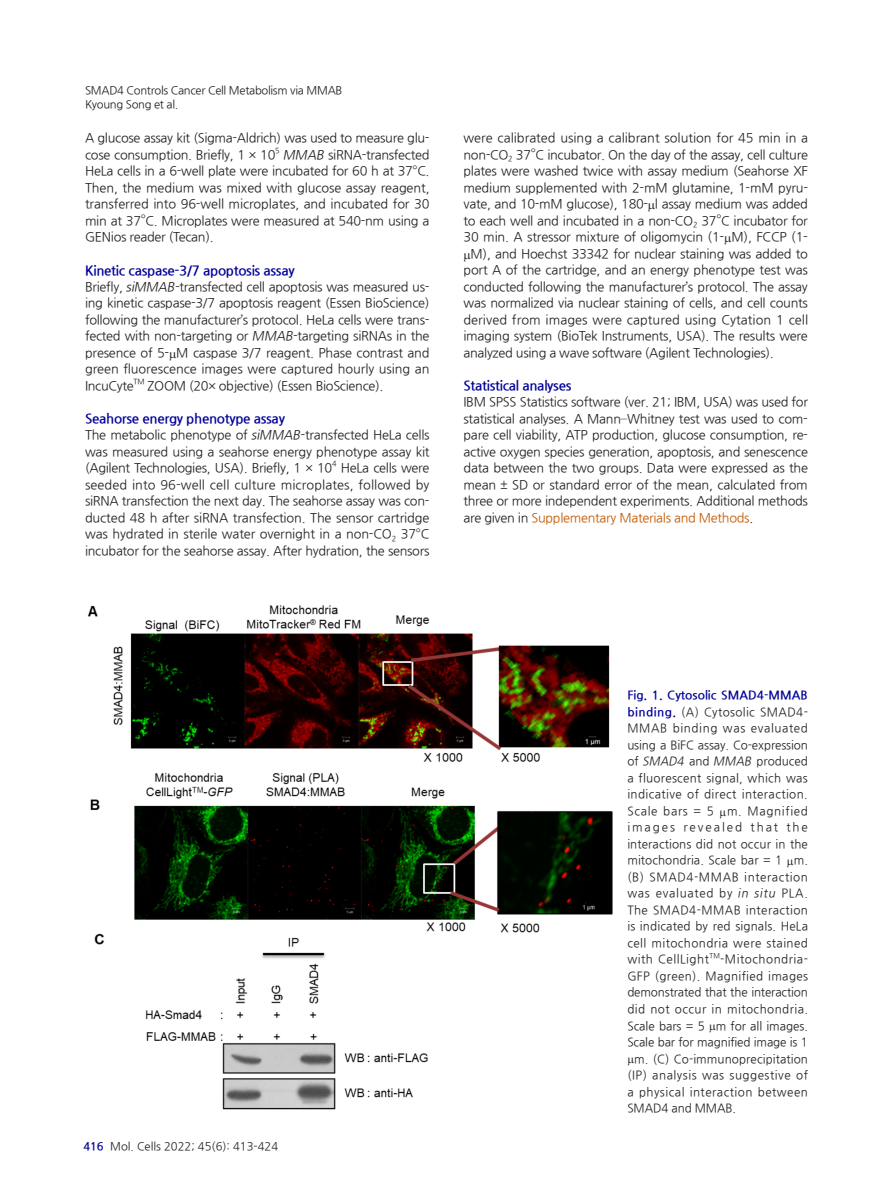
<style>
.page{position:relative;width:893px;height:1191px;background:#fff}
.page>*{position:absolute;margin:0;border:0;box-sizing:border-box;transform-origin:0 0}
.t1{font:700 13.5px "Nanum Gothic";letter-spacing:-.025em;color:#00009a}
.t2{font:12.75px/16.5px "Nanum Gothic";letter-spacing:-.02em;color:#231f20;text-align:justify}
.t3{font:12.75px "Nanum Gothic";color:#231f20}
.t4{font:12.75px "Nanum Gothic";letter-spacing:.005em;color:#231f20}
.t5{font:12px/16.5px "Nanum Gothic";letter-spacing:.03em;color:#231f20;text-align:justify}
.t6{font:12px "Nanum Gothic";letter-spacing:-.01em;color:#231f20}
.t7{font:12px "Nanum Gothic";letter-spacing:.01em;color:#231f20}
.t8{font:12px "Nanum Gothic";color:#231f20}
.t9{font:11.25px/13.5px "Nanum Gothic";letter-spacing:-.025em;color:#231f20}
.t10{font:11.25px "Nanum Gothic";color:#231f20}
.t11{font:7.5px "Nanum Gothic";color:#231f20}
.t12{font:7.05px "Nanum Gothic";color:#231f20}
.s1{font-style:italic}
.s2{font-family:"Times New Roman"}
.s3{color:#c35900}
.s4{font-weight:700;color:#00009a}
</style>
<div class="page">
<img style="left:87px;top:605px;width:526px;height:505px">
<p class="t9" style="left:85px;top:84px;width:259px">SMAD4 Controls Cancer Cell Metabolism via MMAB<br>Kyoung Song et al.</p>
<p class="t2" style="left:85px;top:130px;width:346px">A glucose assay kit (Sigma-Aldrich) was used to measure glu&shy;cose consumption. Briefly, 1 × 10</p>
<p class="t11" style="left:275px;top:147px;width:6px">5</p>
<p class="t2" style="left:85px;top:146px;width:346px;text-indent:198px"><span class="s1">MMAB</span> siRNA-transfected HeLa cells in a 6-well plate were incubated for 60 h at 37<span class="s2">°</span>C.<br>Then, the medium was mixed with glucose assay reagent, transferred into 96-well microplates, and incubated for 30 min at 37<span class="s2">°</span>C. Microplates were measured at 540-nm using a GENios reader (Tecan).</p>
<p class="t1" style="left:85px;top:264px;width:211px">Kinetic caspase-3/7 apoptosis assay</p>
<p class="t2" style="left:85px;top:278px;width:346px">Briefly, <span class="s1">siMMAB-</span>transfected cell apoptosis was measured us&shy;ing kinetic caspase-3/7 apoptosis reagent (Essen BioScience) following the manufacturer’s protocol. HeLa cells were trans&shy;fected with non-targeting or <span class="s1">MMAB</span>-targeting siRNAs in the presence of 5- M caspase 3/7 reagent. Phase contrast and green fluorescence images were captured hourly using an IncuCyte</p>
<p class="t11" style="left:133px;top:378px;width:13px">TM</p>
<p class="t2" style="left:148px;top:377px;width:237px">ZOOM (20× objective) (Essen BioScience).</p>
<p class="t1" style="left:85px;top:412px;width:201px">Seahorse energy phenotype assay</p>
<p class="t2" style="left:85px;top:427px;width:346px">The metabolic phenotype of <span class="s1">siMMAB-</span>transfected HeLa cells was measured using a seahorse energy phenotype assay kit (Agilent Technologies, USA). Briefly, 1 × 10</p>
<p class="t11" style="left:332px;top:460px;width:6px">4</p>
<p class="t2" style="left:85px;top:460px;width:346px;text-indent:256px">HeLa cells were seeded into 96-well cell culture microplates, followed by siRNA transfection the next day. The seahorse assay was con&shy;ducted 48 h after siRNA transfection. The sensor cartridge was hydrated in sterile water overnight in a non-CO<sub>2</sub> 37<span class="s2">°</span>C incubator for the seahorse assay. After hydration, the sensors</p>
<p class="t3" style="left:463px;top:132px;width:346px">were calibrated using a calibrant solution for 45 min in a</p>
<p class="t2" style="left:463px;top:146px;width:346px">non-CO<sub>2</sub> 37<span class="s2">°</span>C incubator. On the day of the assay, cell culture</p>
<p class="t2" style="left:463px;top:163px;width:346px">plates were washed twice with assay medium (Seahorse XF</p>
<p class="t2" style="left:463px;top:179px;width:346px">medium supplemented with 2-mM glutamine, 1-mM pyru-</p>
<p class="t2" style="left:463px;top:196px;width:346px">vate, and 10-mM glucose), 180- l assay medium was added</p>
<p class="t2" style="left:463px;top:212px;width:346px">to each well and incubated in a non-CO<sub>2</sub> 37<span class="s2">°</span>C incubator for</p>
<p class="t2" style="left:463px;top:229px;width:346px">30 min. A stressor mixture of oligomycin (1- M), FCCP (1-</p>
<p class="t2" style="left:471px;top:245px;width:339px">M), and Hoechst 33342 for nuclear staining was added to</p>
<p class="t2" style="left:463px;top:262px;width:346px">port A of the cartridge, and an energy phenotype test was</p>
<p class="t2" style="left:463px;top:278px;width:346px">conducted following the manufacturer’s protocol. The assay</p>
<p class="t2" style="left:463px;top:295px;width:346px">was normalized via nuclear staining of cells, and cell counts</p>
<p class="t4" style="left:463px;top:313px;width:346px">derived from images were captured using Cytation 1 cell</p>
<p class="t2" style="left:463px;top:328px;width:346px">imaging system (BioTek Instruments, USA). The results were</p>
<p class="t2" style="left:463px;top:344px;width:312px">analyzed using a wave software (Agilent Technologies).</p>
<p class="t1" style="left:463px;top:379px;width:109px">Statistical analyses</p>
<p class="t2" style="left:463px;top:394px;width:346px">IBM SPSS Statistics software (ver. 21; IBM, USA) was used for statistical analyses. A Mann<span class="s2">–</span>Whitney test was used to com&shy;pare cell viability, ATP production, glucose consumption, re&shy;active oxygen species generation, apoptosis, and senescence data between the two groups. Data were expressed as the mean ± SD or standard error of the mean, calculated from three or more independent experiments. Additional methods are given in <span class="s3">Supplementary Materials and Methods</span>.</p>
<p class="t10" style="left:83px;top:1140px;width:196px"><span class="s4">416</span> Mol. Cells 2022; 45(6): 413-424</p>
<p class="t5" style="left:627px;top:687px;width:182px"><span class="s4">Fig. 1. Cytosolic SMAD4-MMAB binding.</span> (A) Cytosolic SMAD4- MMAB binding was evaluated using a BiFC assay. Co-expression of <span class="s1">SMAD4</span> and <span class="s1">MMAB</span> produced a fluorescent signal, which was indicative of direct interaction.<br>Scale bars = 5 m. Magnified images revealed that the interactions did not occur in the mitochondria. Scale bar = 1 m. (B) SMAD4-MMAB interaction was evaluated by <span class="s1">in situ</span> PLA.<br>The SMAD4-MMAB interaction is indicated by red signals. HeLa cell mitochondria were stained with CellLight</p>
<p class="t12" style="left:709px;top:952px;width:12px">TM</p>
<p class="t5" style="left:720px;top:951px;width:89px">-Mitochondria-</p>
<p class="t5" style="left:627px;top:968px;width:182px">GFP (green). Magnified images</p>
<p class="t6" style="left:627px;top:987px;width:182px">demonstrated that the interaction</p>
<p class="t5" style="left:627px;top:1001px;width:182px">did not occur in mitochondria.</p>
<p class="t8" style="left:627px;top:1020px;width:182px">Scale bars = 5 m for all images.</p>
<p class="t6" style="left:627px;top:1036px;width:182px">Scale bar for magnified image is 1</p>
<p class="t7" style="left:634px;top:1053px;width:175px">m. (C) Co-immunoprecipitation</p>
<p class="t5" style="left:627px;top:1067px;width:182px">(IP) analysis was suggestive of</p>
<p class="t5" style="left:627px;top:1083px;width:182px">a physical interaction between</p>
<p class="t6" style="left:627px;top:1102px;width:110px">SMAD4 and MMAB.</p>
</div>
